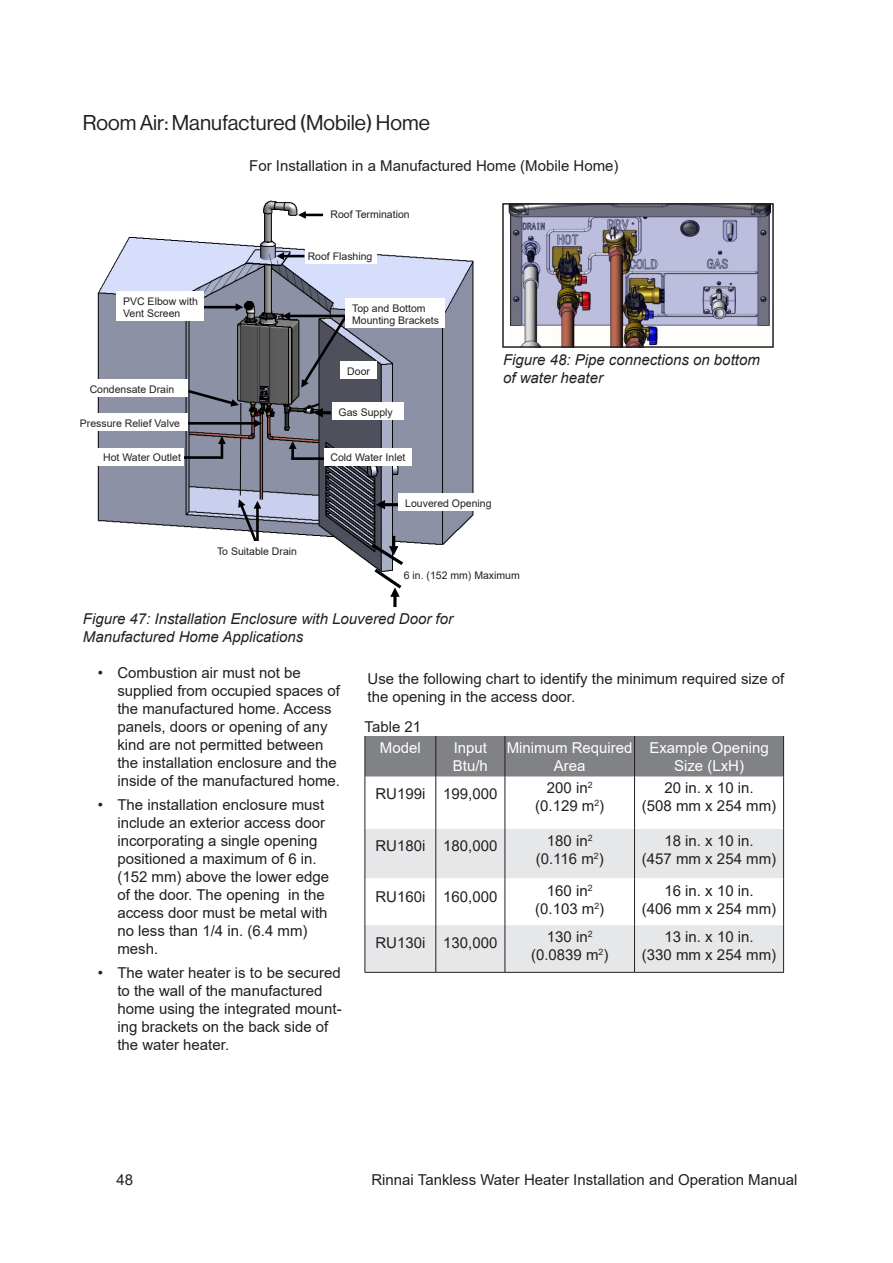
<style>
.page{position:relative;width:893px;height:1263px;background:#fff}
.page>*{position:absolute;margin:0;border:0;box-sizing:border-box;transform-origin:0 0}
.Table_Title{font:21px "N Haas Grotesk DS Std 55 Rg";color:#231f20}
.t1{font:15px/18px "Arial";color:#231f20;text-align:center}
.Figure_caption{font:italic 15px/18px "Arial";color:#231f20}
.Table_header{font:15px/18px "Arial";color:#fff;text-align:center}
.small_font_label{font:10.5px/12.6px "Arial";color:#231f20}
</style>
<div class="page">
<img style="left:507px;top:206px;width:264px;height:139px">
<div style="left:502px;top:203px;width:272px;height:145px;border:2px solid #231f20"></div>
<img style="left:97px;top:200px;width:377px;height:362px">
<hr style="left:240px;top:438px;width:1px;height:57px;background:#000">
<hr style="left:240px;top:403px;width:1px;height:31px;background:#000">
<svg style="left:298px;top:211px;width:25px;height:8px"></svg>
<hr style="left:283px;top:255px;width:21px;height:2px;background:#000">
<svg style="left:276px;top:252px;width:8px;height:8px"></svg>
<hr style="left:289px;top:315px;width:57px;height:2px;background:#000">
<svg style="left:282px;top:312px;width:8px;height:8px"></svg>
<svg style="left:301px;top:313px;width:48px;height:75px;background:#616471"></svg>
<svg style="left:238px;top:499px;width:23px;height:43px"></svg>
<hr style="left:202px;top:306px;width:35px;height:2px;background:#000">
<svg style="left:236px;top:303px;width:7px;height:8px"></svg>
<svg style="left:218px;top:436px;width:8px;height:23px"></svg>
<hr style="left:86px;top:422px;width:170px;height:3px;background:#000">
<svg style="left:254px;top:419px;width:8px;height:8px"></svg>
<svg style="left:185px;top:388px;width:54px;height:19px"></svg>
<svg style="left:289px;top:441px;width:8px;height:18px"></svg>
<hr style="left:291px;top:457px;width:40px;height:3px;background:#000">
<hr style="left:182px;top:456px;width:40px;height:3px;background:#000">
<div style="left:324px;top:204px;width:87px;height:17px;background:#fff"></div>
<div style="left:305px;top:246px;width:71px;height:17px;background:#fff"></div>
<div style="left:345px;top:298px;width:100px;height:30px;background:#fff"></div>
<div style="left:116px;top:291px;width:88px;height:30px;background:#fff"></div>
<div style="left:83px;top:379px;width:105px;height:17px;background:#fff"></div>
<div style="left:73px;top:414px;width:115px;height:17px;background:#fff"></div>
<div style="left:96px;top:448px;width:88px;height:17px;background:#fff"></div>
<div style="left:340px;top:361px;width:37px;height:17px;background:#fff"></div>
<div style="left:332px;top:402px;width:71px;height:17px;background:#fff"></div>
<div style="left:324px;top:448px;width:87px;height:17px;background:#fff"></div>
<svg style="left:310px;top:408px;width:21px;height:9px"></svg>
<hr style="left:383px;top:503px;width:18px;height:3px;background:#000">
<svg style="left:376px;top:500px;width:9px;height:9px"></svg>
<div style="left:398px;top:494px;width:105px;height:17px;background:#fff"></div>
<svg style="left:393px;top:597px;width:4px;height:10px"></svg>
<svg style="left:368px;top:536px;width:37px;height:61px"></svg>
<div style="left:397px;top:566px;width:133px;height:17px;background:#fff"></div>
<div style="left:207px;top:542px;width:100px;height:17px;background:#fff"></div>
<div style="left:365px;top:736px;width:418px;height:40px;background:#808285"></div>
<svg style="left:365px;top:829px;width:418px;height:143px;fill:#e6e7e9"></svg>
<hr style="left:365px;top:878px;width:70px;height:1px;background:#fff">
<hr style="left:436px;top:878px;width:69px;height:1px;background:#fff">
<hr style="left:505px;top:878px;width:129px;height:1px;background:#fff">
<hr style="left:635px;top:878px;width:148px;height:1px;background:#fff">
<hr style="left:365px;top:924px;width:70px;height:1px;background:#fff">
<hr style="left:436px;top:924px;width:69px;height:1px;background:#fff">
<hr style="left:505px;top:924px;width:129px;height:1px;background:#fff">
<hr style="left:635px;top:924px;width:148px;height:1px;background:#fff">
<hr style="left:364px;top:972px;width:72px;height:1px;background:#231f20">
<hr style="left:436px;top:972px;width:69px;height:1px;background:#231f20">
<hr style="left:505px;top:972px;width:129px;height:1px;background:#231f20">
<hr style="left:634px;top:972px;width:150px;height:1px;background:#231f20">
<hr style="left:364px;top:776px;width:1px;height:52px;background:#231f20">
<hr style="left:435px;top:776px;width:1px;height:52px;background:#231f20">
<hr style="left:505px;top:776px;width:1px;height:52px;background:#231f20">
<hr style="left:634px;top:776px;width:1px;height:52px;background:#231f20">
<hr style="left:783px;top:776px;width:1px;height:52px;background:#231f20">
<hr style="left:364px;top:828px;width:1px;height:51px;background:#231f20">
<hr style="left:435px;top:828px;width:1px;height:51px;background:#231f20">
<hr style="left:505px;top:828px;width:1px;height:51px;background:#231f20">
<hr style="left:634px;top:828px;width:1px;height:51px;background:#231f20">
<hr style="left:783px;top:828px;width:1px;height:51px;background:#231f20">
<hr style="left:364px;top:879px;width:1px;height:46px;background:#231f20">
<hr style="left:435px;top:879px;width:1px;height:46px;background:#231f20">
<hr style="left:505px;top:879px;width:1px;height:46px;background:#231f20">
<hr style="left:634px;top:879px;width:1px;height:46px;background:#231f20">
<hr style="left:783px;top:879px;width:1px;height:46px;background:#231f20">
<hr style="left:364px;top:925px;width:1px;height:47px;background:#231f20">
<hr style="left:435px;top:925px;width:1px;height:47px;background:#231f20">
<hr style="left:505px;top:925px;width:1px;height:47px;background:#231f20">
<hr style="left:634px;top:925px;width:1px;height:47px;background:#231f20">
<hr style="left:783px;top:925px;width:1px;height:47px;background:#231f20">
<hr style="left:364px;top:736px;width:1px;height:40px;background:#231f20">
<hr style="left:435px;top:736px;width:1px;height:40px;background:#231f20">
<hr style="left:505px;top:736px;width:1px;height:40px;background:#231f20">
<hr style="left:634px;top:736px;width:1px;height:40px;background:#231f20">
<hr style="left:783px;top:736px;width:1px;height:40px;background:#231f20">
<p class="Table_Title" style="left:83px;top:111px;width:348px">Room Air: Manufactured (Mobile) Home</p>
<p class="t1" style="left:249px;top:156px;width:371px">For Installation in a Manufactured Home (Mobile Home)</p>
<p class="small_font_label" style="left:331px;top:207px;width:81px">Roof Termination</p>
<p class="small_font_label" style="left:308px;top:250px;width:66px">Roof Flashing</p>
<p class="small_font_label" style="left:123px;top:295px;width:76px">PVC Elbow with<br>Vent Screen</p>
<p class="small_font_label" style="left:90px;top:382px;width:86px">Condensate Drain</p>
<p class="small_font_label" style="left:80px;top:417px;width:102px">Pressure Relief Valve</p>
<p class="small_font_label" style="left:103px;top:451px;width:79px">Hot Water Outlet</p>
<p class="small_font_label" style="left:217px;top:545px;width:81px">To Suitable Drain</p>
<p class="small_font_label" style="left:352px;top:302px;width:88px">Top and Bottom<br>Mounting Brackets</p>
<p class="small_font_label" style="left:347px;top:364px;width:24px">Door</p>
<p class="small_font_label" style="left:339px;top:405px;width:56px">Gas Supply</p>
<p class="small_font_label" style="left:331px;top:451px;width:76px">Cold Water Inlet</p>
<p class="Figure_caption" style="left:503px;top:351px;width:258px">Figure 48: Pipe connections on bottom of water heater</p>
<p class="small_font_label" style="left:405px;top:497px;width:88px">Louvered Opening</p>
<p class="small_font_label" style="left:404px;top:569px;width:118px">6 in. (152 mm) Maximum</p>
<p class="Figure_caption" style="left:83px;top:610px;width:372px">Figure 47: Installation Enclosure with Louvered Door for<br>Manufactured Home Applications</p>
<p class="t1" style="left:117px;top:663px;width:224px;text-align:left;text-indent:-20px">• Combustion air must not be supplied from occupied spaces of the manufactured home. Access panels, doors or opening of any kind are not permitted between the installation enclosure and the inside of the manufactured home.</p>
<p class="t1" style="left:117px;top:795px;width:213px;text-align:left;text-indent:-20px">• The installation enclosure must include an exterior access door incorporating a single opening positioned a maximum of 6 in. (152 mm) above the lower edge of the door. The opening in the access door must be metal with no less than 1/4 in. (6.4 mm) mesh.</p>
<p class="t1" style="left:117px;top:963px;width:226px;text-align:left;text-indent:-20px">• The water heater is to be secured to the wall of the manufactured home using the integrated mount&shy;ing brackets on the back side of the water heater.</p>
<p class="t1" style="left:368px;top:669px;width:418px;text-align:left">Use the following chart to identify the minimum required size of the opening in the access door.</p>
<p class="t1" style="left:364px;top:717px;width:58px">Table 21</p>
<p class="Table_header" style="left:380px;top:738px;width:42px">Model</p>
<p class="Table_header" style="left:453px;top:738px;width:37px;text-align:left">Input<br>Btu/h</p>
<p class="Table_header" style="left:507px;top:738px;width:127px">Minimum Required<br>Area</p>
<p class="Table_header" style="left:649px;top:738px;width:121px">Example Opening<br>Size (LxH)</p>
<p class="t1" style="left:375px;top:784px;width:52px">RU199i</p>
<p class="t1" style="left:443px;top:784px;width:56px">199,000</p>
<p class="t1" style="left:535px;top:779px;width:71px">200 in<sup>2 </sup>(0.129 m<sup>2</sup>)</p>
<p class="t1" style="left:642px;top:779px;width:136px">20 in. x 10 in.<br>(508 mm x 254 mm)</p>
<p class="t1" style="left:375px;top:837px;width:52px">RU180i</p>
<p class="t1" style="left:443px;top:837px;width:56px">180,000</p>
<p class="t1" style="left:536px;top:831px;width:69px">180 in<sup>2 </sup>(0.116 m<sup>2</sup>)</p>
<p class="t1" style="left:642px;top:831px;width:136px">18 in. x 10 in.<br>(457 mm x 254 mm)</p>
<p class="t1" style="left:375px;top:887px;width:52px">RU160i</p>
<p class="t1" style="left:443px;top:887px;width:56px">160,000</p>
<p class="t1" style="left:535px;top:882px;width:71px">160 in<sup>2 </sup>(0.103 m<sup>2</sup>)</p>
<p class="t1" style="left:642px;top:882px;width:136px">16 in. x 10 in.<br>(406 mm x 254 mm)</p>
<p class="t1" style="left:375px;top:933px;width:52px">RU130i</p>
<p class="t1" style="left:443px;top:933px;width:56px">130,000</p>
<p class="t1" style="left:531px;top:927px;width:79px">130 in<sup>2 </sup>(0.0839 m<sup>2</sup>)</p>
<p class="t1" style="left:642px;top:927px;width:136px">13 in. x 10 in.<br>(330 mm x 254 mm)</p>
<p class="t1" style="left:116px;top:1171px;width:18px">48</p>
<p class="t1" style="left:371px;top:1171px;width:428px">Rinnai Tankless Water Heater Installation and Operation Manual</p>
</div>
